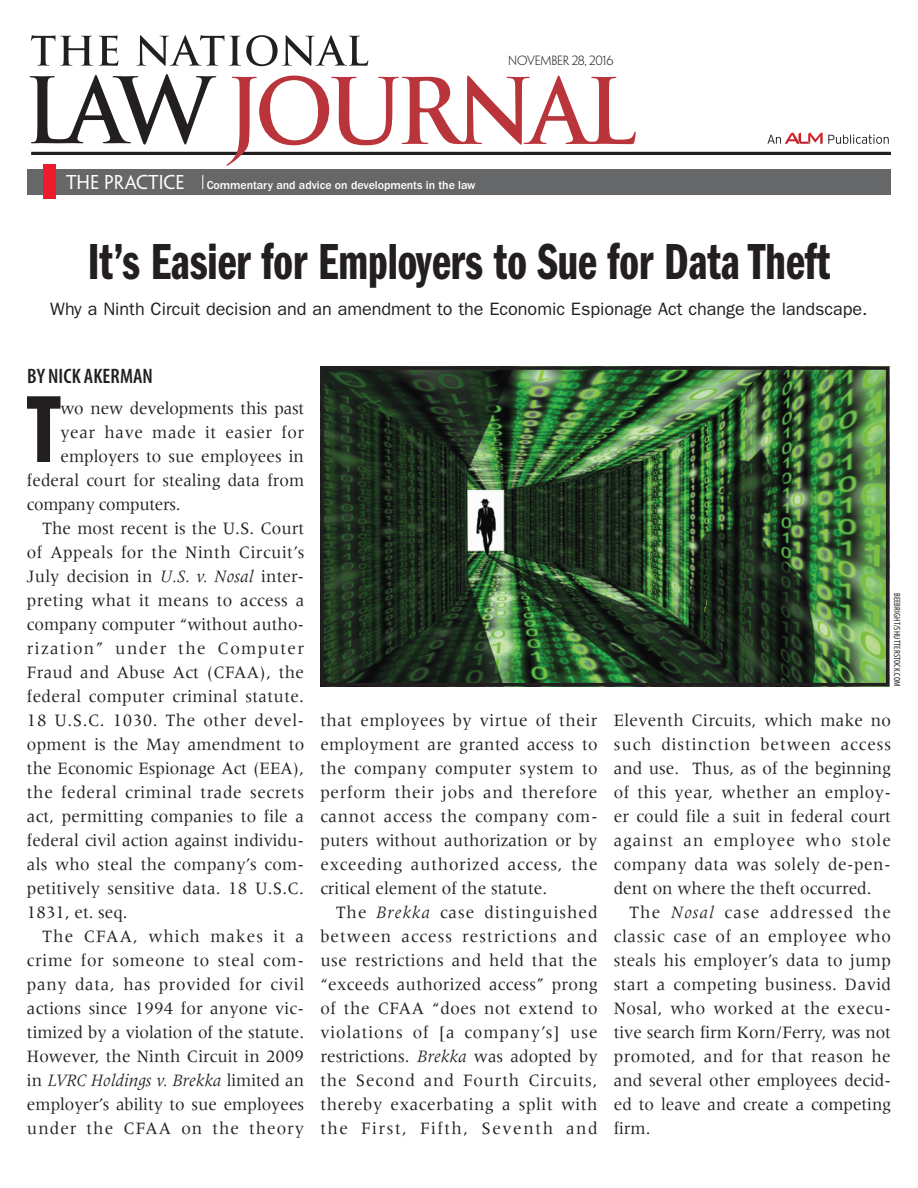
<style>
.page{position:relative;width:918px;height:1188px;background:#fff}
.page>*{position:absolute;margin:0;border:0;box-sizing:border-box;transform-origin:0 0}
.t1{font:98.55px "ITC Franklin Gothic Std Dm Cp";color:#231f20;scale:.95 1}
.t2{font:52.5px "ITC Franklin Gothic Std Dm Cp";color:#231f20;scale:.95 1}
.t3{font:600 condensed 21px "Myriad Pro";letter-spacing:.005em;color:#231f20}
.t4{font:18px/24px "Meridien LT Std";letter-spacing:.01em;color:#231f20;text-align:justify;scale:.95 1}
.t5{font:18px "ITC Franklin Gothic Std";color:#231f20}
.t6{font:18px "Meridien LT Std";letter-spacing:.04em;color:#231f20;scale:.95 1}
.t7{font:18px "Meridien LT Std";letter-spacing:.035em;color:#231f20;scale:.95 1}
.t8{font:italic 18px "Meridien LT Std";color:#231f20;scale:.95 1}
.t9{font:18px "Meridien LT Std";letter-spacing:.03em;color:#231f20;scale:.95 1}
.t10{font:18px "Meridien LT Std";letter-spacing:-.01em;color:#231f20;scale:.95 1}
.t11{font:18px "Meridien LT Std";letter-spacing:.08em;color:#231f20;scale:.95 1}
.t12{font:18px "Meridien LT Std";letter-spacing:.06em;color:#231f20;scale:.95 1}
.t13{font:18px "Meridien LT Std";letter-spacing:.065em;color:#231f20;scale:.95 1}
.t14{font:18px "Meridien LT Std";letter-spacing:-.02em;color:#231f20;scale:.95 1}
.t15{font:500 12px "ITC Franklin Gothic Std";letter-spacing:-.005em;color:#fff}
.t16{font:300 12px "Penumbra Flare Std";letter-spacing:-.01em;color:#231f20}
.t17{font:condensed 9px "Myriad Pro";letter-spacing:.02em;color:#231f20}
.s1{font-family:"Penumbra Flare Std";font-weight:400;font-size:18px}
.s2{font-style:italic}
.s3{font-style:normal}
</style>
<div class="page">
<hr style="left:31px;top:152px;width:860px;height:3px;background:#231f20">
<svg style="left:227px;top:76px;width:409px;height:90px"></svg>
<svg style="left:31px;top:35px;width:337px;height:31px"></svg>
<svg style="left:30px;top:74px;width:186px;height:71px"></svg>
<svg style="left:767px;top:133px;width:122px;height:11px"></svg>
<div style="left:27px;top:169px;width:864px;height:25px;background:#666768"></div>
<div style="left:44px;top:164px;width:12px;height:35px;background:#ee1b2d"></div>
<svg style="left:202px;top:175px;width:1px;height:14px"></svg>
<img style="left:324px;top:370px;width:561px;height:312px">
<div style="left:320px;top:366px;width:569px;height:320px;border:3px solid #231f20"></div>
<p class="t16" style="left:508px;top:53px;width:107px">NOVEMBER 28, 2016</p>
<p class="t15" style="left:66px;top:178px;width:411px"><span class="s1">THE PRACTICE</span> Commentary and advice on developments in the law</p>
<h2 class="t2" style="left:88px;top:232px;width:783px">It’s Easier for Employers to Sue for Data Theft</h2>
<p class="t5" style="left:50px;top:298px;width:819px">Why a Ninth Circuit decision and an amendment to the Economic Espionage Act change the landscape.</p>
<p class="t3" style="left:27px;top:364px;width:127px">BY NICK AKERMAN</p>
<h1 class="t1" style="left:27px;top:375px;width:37px">T</h1>
<p class="t10" style="left:61px;top:398px;width:258px">wo new developments this past</p>
<p class="t7" style="left:61px;top:422px;width:258px">year have made it easier for</p>
<p class="t4" style="left:61px;top:444px;width:258px">employers to sue employees in</p>
<p class="t4" style="left:27px;top:468px;width:293px">federal court for stealing data from</p>
<p class="t14" style="left:27px;top:494px;width:163px">company computers.</p>
<p class="t4" style="left:43px;top:516px;width:277px">The most recent is the U.S. Court</p>
<p class="t4" style="left:27px;top:540px;width:293px">of Appeals for the Ninth Circuit’s</p>
<p class="t4" style="left:27px;top:564px;width:293px">July decision in <span class="s2">U.S. v. Nosal</span> inter-</p>
<p class="t4" style="left:27px;top:588px;width:293px">preting what it means to access a</p>
<p class="t4" style="left:27px;top:612px;width:293px">company computer “without autho-</p>
<p class="t11" style="left:27px;top:638px;width:293px">rization” under the Computer</p>
<p class="t4" style="left:27px;top:660px;width:293px">Fraud and Abuse Act (CFAA), the</p>
<p class="t4" style="left:27px;top:684px;width:293px">federal computer criminal statute.</p>
<p class="t9" style="left:27px;top:710px;width:293px">18 U.S.C. 1030. The other devel-</p>
<p class="t4" style="left:27px;top:732px;width:293px">opment is the May amendment to</p>
<p class="t4" style="left:27px;top:756px;width:293px">the Economic Espionage Act (EEA),</p>
<p class="t7" style="left:27px;top:782px;width:293px">the federal criminal trade secrets</p>
<p class="t4" style="left:27px;top:804px;width:293px">act, permitting companies to file a</p>
<p class="t4" style="left:27px;top:828px;width:293px">federal civil action against individu-</p>
<p class="t4" style="left:27px;top:852px;width:293px">als who steal the company’s com-</p>
<p class="t4" style="left:27px;top:876px;width:293px">petitively sensitive data. 18 U.S.C.</p>
<p class="t4" style="left:27px;top:900px;width:108px">1831, et. seq.</p>
<p class="t13" style="left:43px;top:926px;width:277px">The CFAA, which makes it a</p>
<p class="t6" style="left:27px;top:950px;width:293px">crime for someone to steal com-</p>
<p class="t6" style="left:27px;top:974px;width:293px">pany data, has provided for civil</p>
<p class="t4" style="left:27px;top:996px;width:293px">actions since 1994 for anyone vic-</p>
<p class="t4" style="left:27px;top:1020px;width:293px">timized by a violation of the statute.</p>
<p class="t4" style="left:27px;top:1044px;width:293px">However, the Ninth Circuit in 2009</p>
<p class="t8" style="left:27px;top:1071px;width:293px"><span class="s3">in</span> LVRC Holdings v. Brekka <span class="s3">limited an</span></p>
<p class="t4" style="left:27px;top:1092px;width:293px">employer’s ability to sue employees</p>
<p class="t12" style="left:27px;top:1118px;width:293px">under the CFAA on the theory</p>
<p class="t4" style="left:320px;top:708px;width:293px">that employees by virtue of their employment are granted access to the company computer system to perform their jobs and therefore cannot access the company com&shy;puters without authorization or by exceeding authorized access, the critical element of the statute.</p>
<p class="t4" style="left:320px;top:900px;width:293px;text-indent:16px">The <span class="s2">Brekka</span> case distinguished between access restrictions and use restrictions and held that the “exceeds authorized access” prong of the CFAA “does not extend to violations of [a company’s] use restrictions. <span class="s2">Brekka</span> was adopted by the Second and Fourth Circuits, thereby exacerbating a split with the First, Fifth, Seventh and</p>
<p class="t17" style="left:902px;top:593px;width:95px;rotate:90deg">BeeBright/Shutterstock.com</p>
<p class="t4" style="left:614px;top:708px;width:293px">Eleventh Circuits, which make no such distinction between access and use. Thus, as of the beginning of this year, whether an employ&shy;er could file a suit in federal court against an employee who stole company data was solely de-pen&shy;dent on where the theft occurred.</p>
<p class="t4" style="left:614px;top:900px;width:293px;text-indent:16px">The <span class="s2">Nosal</span> case addressed the classic case of an employee who steals his employer’s data to jump start a competing business. David Nosal, who worked at the execu&shy;tive search firm Korn/Ferry, was not promoted, and for that reason he and several other employees decid&shy;ed to leave and create a competing firm.</p>
</div>
